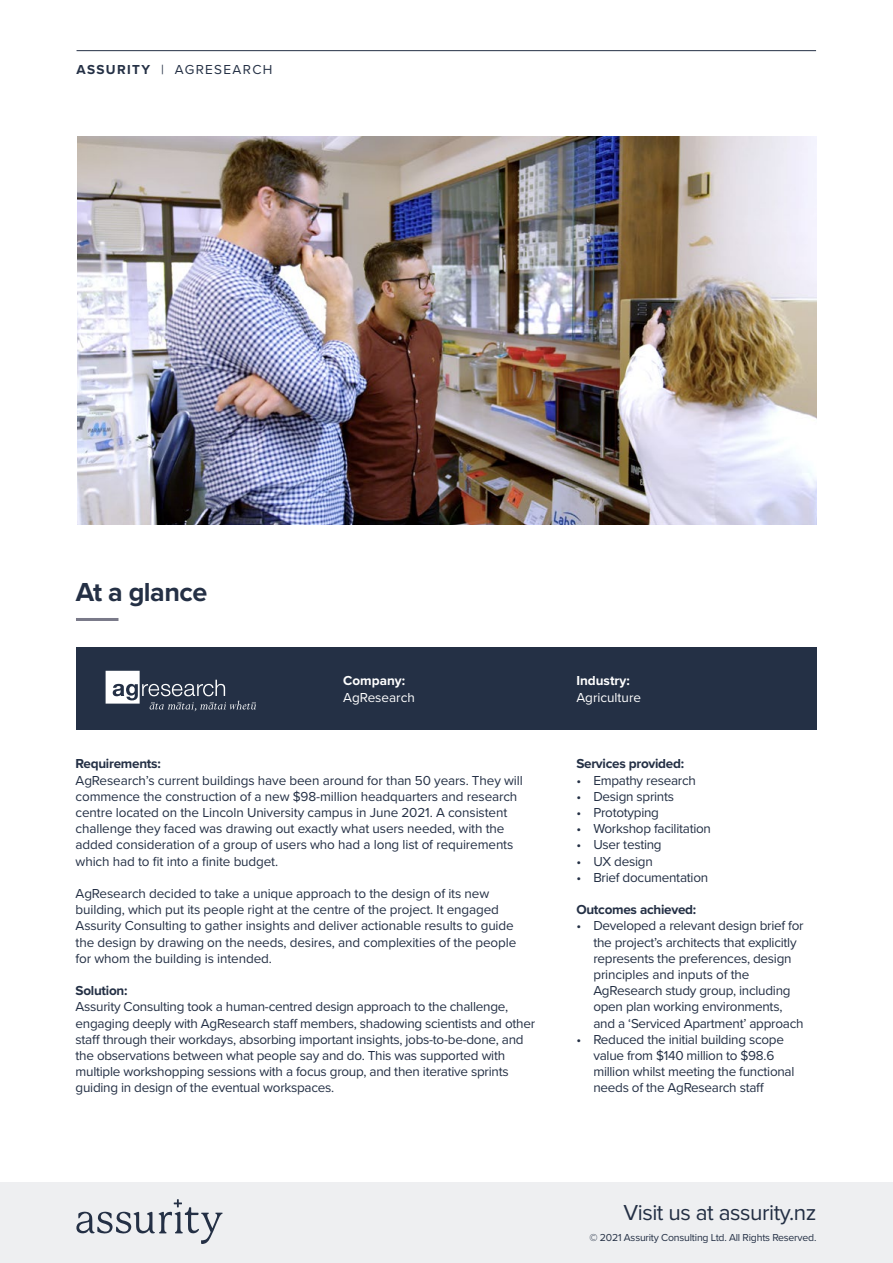
<style>
.page{position:relative;width:893px;height:1263px;background:#fff}
.page>*{position:absolute;margin:0;border:0;box-sizing:border-box;transform-origin:0 0}
.t1{font:700 27px "Proxima Nova";letter-spacing:-.02em;color:#243045}
.t2{font:22.5px "Proxima Nova";letter-spacing:-.02em;color:#243045}
.t3{font:13.5px/16.2px "Proxima Nova";letter-spacing:-.02em;color:#243045}
.t4{font:700 13.5px "Proxima Nova";letter-spacing:-.02em;color:#243045}
.t5{font:13.5px "Proxima Nova";color:#fff}
.t6{font:13.5px "Proxima Nova";letter-spacing:.1em;color:#243045}
.t7{font:700 13.5px "Proxima Nova";color:#fff}
.t8{font:10.5px "Proxima Nova";letter-spacing:-.02em;color:#243045}
.s1{font-weight:700}
</style>
<div class="page">
<hr style="left:77px;top:50px;width:739px;height:1px;background:#243045">
<div style="left:0;top:1182px;width:893px;height:81px;background:#eeeff1"></div>
<div style="left:76px;top:648px;width:740px;height:82px;background:#243045"></div>
<hr style="left:76px;top:618px;width:42px;height:3px;background:#7a7a89">
<svg style="left:76px;top:1199px;width:147px;height:45px"></svg>
<svg style="left:106px;top:671px;width:150px;height:40px"></svg>
<img style="left:77px;top:136px;width:740px;height:388px">
<p class="t6" style="left:77px;top:61px;width:197px"><span class="s1">ASSURITY</span> | AGRESEARCH</p>
<h1 class="t1" style="left:76px;top:576px;width:133px">At a glance</h1>
<p class="t7" style="left:343px;top:673px;width:63px">Company:</p>
<p class="t5" style="left:343px;top:689px;width:73px">AgResearch</p>
<p class="t4" style="left:76px;top:756px;width:87px">Requirements:</p>
<p class="t3" style="left:76px;top:772px;width:449px">AgResearch’s current buildings have been around for than 50 years. They will commence the construction of a new $98-million headquarters and research centre located on the Lincoln University campus in June 2021. A consistent challenge they faced was drawing out exactly what users needed, with the added consideration of a group of users who had a long list of requirements which had to fit into a finite budget.</p>
<p class="t3" style="left:76px;top:886px;width:442px">AgResearch decided to take a unique approach to the design of its new building, which put its people right at the centre of the project. It engaged Assurity Consulting to gather insights and deliver actionable results to guide the design by drawing on the needs, desires, and complexities of the people for whom the building is intended.</p>
<p class="t4" style="left:76px;top:983px;width:53px">Solution:</p>
<p class="t3" style="left:76px;top:999px;width:461px">Assurity Consulting took a human-centred design approach to the challenge, engaging deeply with AgResearch staff members, shadowing scientists and other staff through their workdays, absorbing important insights, jobs-to-be-done, and the observations between what people say and do. This was supported with multiple workshopping sessions with a focus group, and then iterative sprints guiding in design of the eventual workspaces.</p>
<p class="t7" style="left:576px;top:673px;width:55px">Industry:</p>
<p class="t5" style="left:576px;top:689px;width:66px">Agriculture</p>
<p class="t4" style="left:576px;top:756px;width:109px">Services provided:</p>
<p class="t3" style="left:576px;top:772px;width:121px">• Empathy research</p>
<p class="t3" style="left:576px;top:788px;width:99px">• Design sprints</p>
<p class="t3" style="left:576px;top:805px;width:84px">• Prototyping</p>
<p class="t3" style="left:576px;top:821px;width:136px">• Workshop facilitation</p>
<p class="t3" style="left:576px;top:837px;width:87px">• User testing</p>
<p class="t3" style="left:576px;top:853px;width:78px">• UX design</p>
<p class="t3" style="left:576px;top:869px;width:133px">• Brief documentation</p>
<p class="t4" style="left:576px;top:902px;width:121px">Outcomes achieved:</p>
<p class="t3" style="left:593px;top:918px;width:212px;text-indent:-17px">• Developed a relevant design brief for the project’s architects that explicitly represents the preferences, design principles and inputs of the AgResearch study group, including open plan working environments, and a ‘Serviced Apartment’ approach</p>
<p class="t3" style="left:593px;top:1031px;width:203px;text-indent:-17px">• Reduced the initial building scope value from $140 million to $98.6 million whilst meeting the functional needs of the AgResearch staff</p>
<h2 class="t2" style="left:623px;top:1199px;width:195px">Visit us at assurity.nz</h2>
<p class="t8" style="left:589px;top:1231px;width:228px">© 2021 Assurity Consulting Ltd. All Rights Reserved.</p>
</div>
